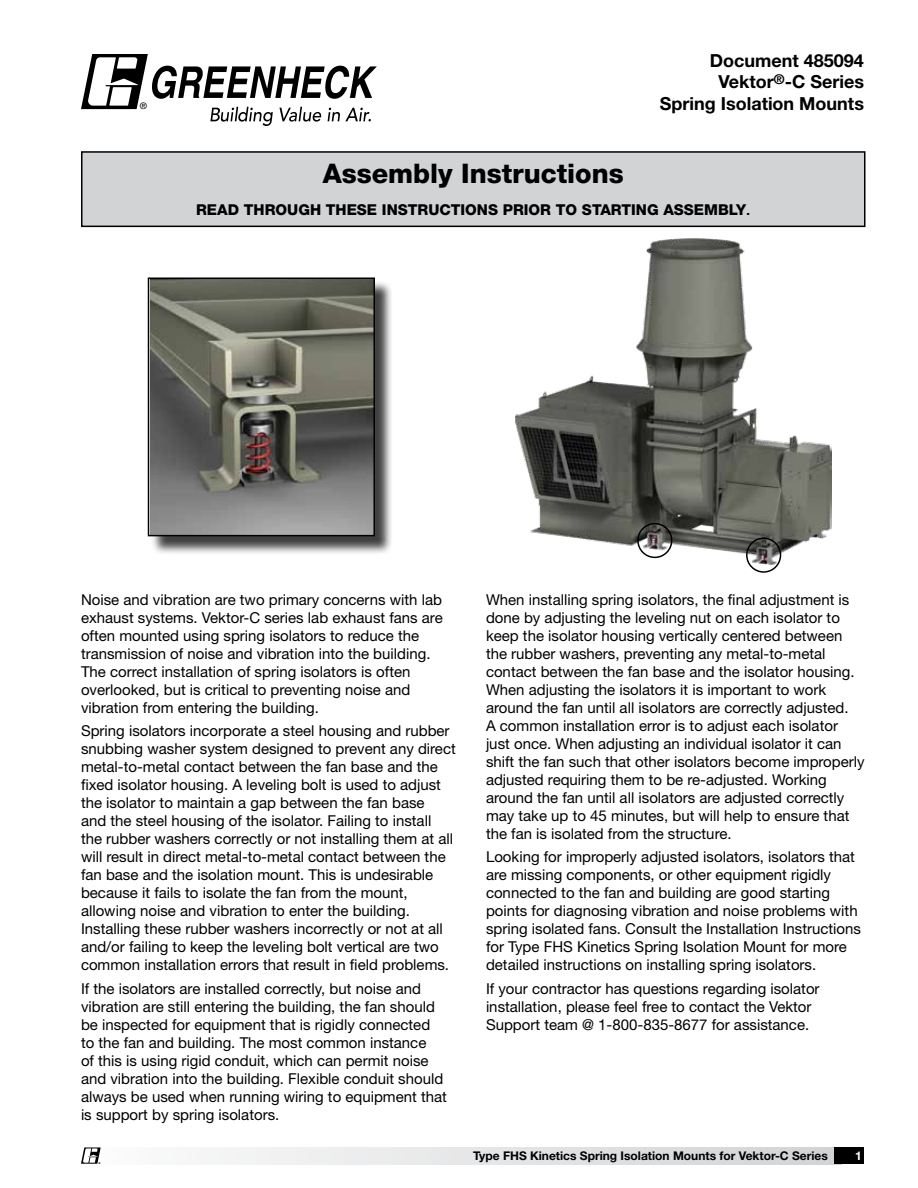
<style>
.page{position:relative;width:918px;height:1188px;background:#fff}
.page>*{position:absolute;margin:0;border:0;box-sizing:border-box;transform-origin:0 0}
.t1{font:800 27px "Helvetica Neue LT Std";color:#000}
.t2{font:700 18px/21.6px "Helvetica Neue LT Std";color:#000;text-align:right}
.t3{font:15px/18px "Helvetica Neue LT Std";color:#000}
.t4{font:800 15px "Helvetica Neue LT Std";color:#000}
.t5{font:700 12px "Helvetica Neue LT Std";color:#000}
.t6{font:700 12px "Helvetica Neue LT Std";color:#fff}
.t7{font:9px "Helvetica";color:#000}
.t8{font:700 2.7px "Helvetica Neue LT Std";color:#000}
.s1{font-weight:500}
</style>
<div class="page">
<svg style="left:81px;top:54px;width:296px;height:72px"></svg>
<div style="left:81px;top:1148px;width:760px;height:16px;background:linear-gradient(to right,#fcfcfd,#d1d3d4)"></div>
<div style="left:834px;top:1148px;width:30px;height:16px;background:#000"></div>
<svg style="left:81px;top:1147px;width:20px;height:17px"></svg>
<div style="left:150px;top:280px;width:244px;height:275px;background:#000;opacity:.75"></div>
<img style="left:151px;top:281px;width:221px;height:252px">
<div style="left:148px;top:278px;width:227px;height:258px;border:2px solid #000"></div>
<img style="left:515px;top:238px;width:317px;height:326px">
<div style="left:637px;top:523px;width:35px;height:35px;border:2px solid #000;border-radius:50%"></div>
<div style="left:746px;top:538px;width:35px;height:35px;border:2px solid #000;border-radius:50%"></div>
<div style="left:82px;top:152px;width:783px;height:74px;background:#d1d3d4"></div>
<div style="left:81px;top:151px;width:785px;height:76px;border:2px solid #000"></div>
<p class="t7" style="left:140px;top:101px;width:8px">®</p>
<p class="t2" style="left:660px;top:49px;width:206px">Document 485094<br>Vektor<sup>®</sup>-C Series<br>Spring Isolation Mounts</p>
<h1 class="t1" style="left:323px;top:157px;width:303px">Assembly Instructions</h1>
<p class="t4" style="left:196px;top:200px;width:556px">READ THROUGH THESE INSTRUCTIONS PRIOR TO STARTING ASSEMBLY<span class="s1">.</span></p>
<p class="t3" style="left:81px;top:590px;width:363px">Noise and vibration are two primary concerns with lab exhaust systems. Vektor-C series lab exhaust fans are often mounted using spring isolators to reduce the transmission of noise and vibration into the building.<br>The correct installation of spring isolators is often overlooked, but is critical to preventing noise and vibration from entering the building.</p>
<p class="t3" style="left:81px;top:722px;width:376px">Spring isolators incorporate a steel housing and rubber snubbing washer system designed to prevent any direct metal-to-metal contact between the fan base and the fixed isolator housing. A leveling bolt is used to adjust the isolator to maintain a gap between the fan base<br>and the steel housing of the isolator. Failing to install the rubber washers correctly or not installing them at all will result in direct metal-to-metal contact between the fan base and the isolation mount. This is undesirable because it fails to isolate the fan from the mount, allowing noise and vibration to enter the building.<br>Installing these rubber washers incorrectly or not at all and/or failing to keep the leveling bolt vertical are two common installation errors that result in field problems.</p>
<p class="t3" style="left:81px;top:979px;width:367px">If the isolators are installed correctly, but noise and vibration are still entering the building, the fan should be inspected for equipment that is rigidly connected to the fan and building. The most common instance<br>of this is using rigid conduit, which can permit noise and vibration into the building. Flexible conduit should always be used when running wiring to equipment that is support by spring isolators.</p>
<p class="t8" style="left:98px;top:1161px;width:4px">®</p>
<p class="t3" style="left:486px;top:590px;width:380px">When installing spring isolators, the final adjustment is done by adjusting the leveling nut on each isolator to keep the isolator housing vertically centered between the rubber washers, preventing any metal-to-metal contact between the fan base and the isolator housing.<br>When adjusting the isolators it is important to work around the fan until all isolators are correctly adjusted.<br>A common installation error is to adjust each isolator just once. When adjusting an individual isolator it can shift the fan such that other isolators become improperly adjusted requiring them to be re-adjusted. Working around the fan until all isolators are adjusted correctly may take up to 45 minutes, but will help to ensure that the fan is isolated from the structure.</p>
<p class="t3" style="left:486px;top:848px;width:377px">Looking for improperly adjusted isolators, isolators that are missing components, or other equipment rigidly connected to the fan and building are good starting points for diagnosing vibration and noise problems with spring isolated fans. Consult the Installation Instructions for Type FHS Kinetics Spring Isolation Mount for more detailed instructions on installing spring isolators.</p>
<p class="t3" style="left:486px;top:979px;width:335px">If your contractor has questions regarding isolator installation, please feel free to contact the Vektor<br>Support team @ 1-800-835-8677 for assistance.</p>
<p class="t5" style="left:473px;top:1148px;width:356px">Type FHS Kinetics Spring Isolation Mounts for Vektor-C Series</p>
<p class="t6" style="left:855px;top:1148px;width:8px">1</p>
</div>
